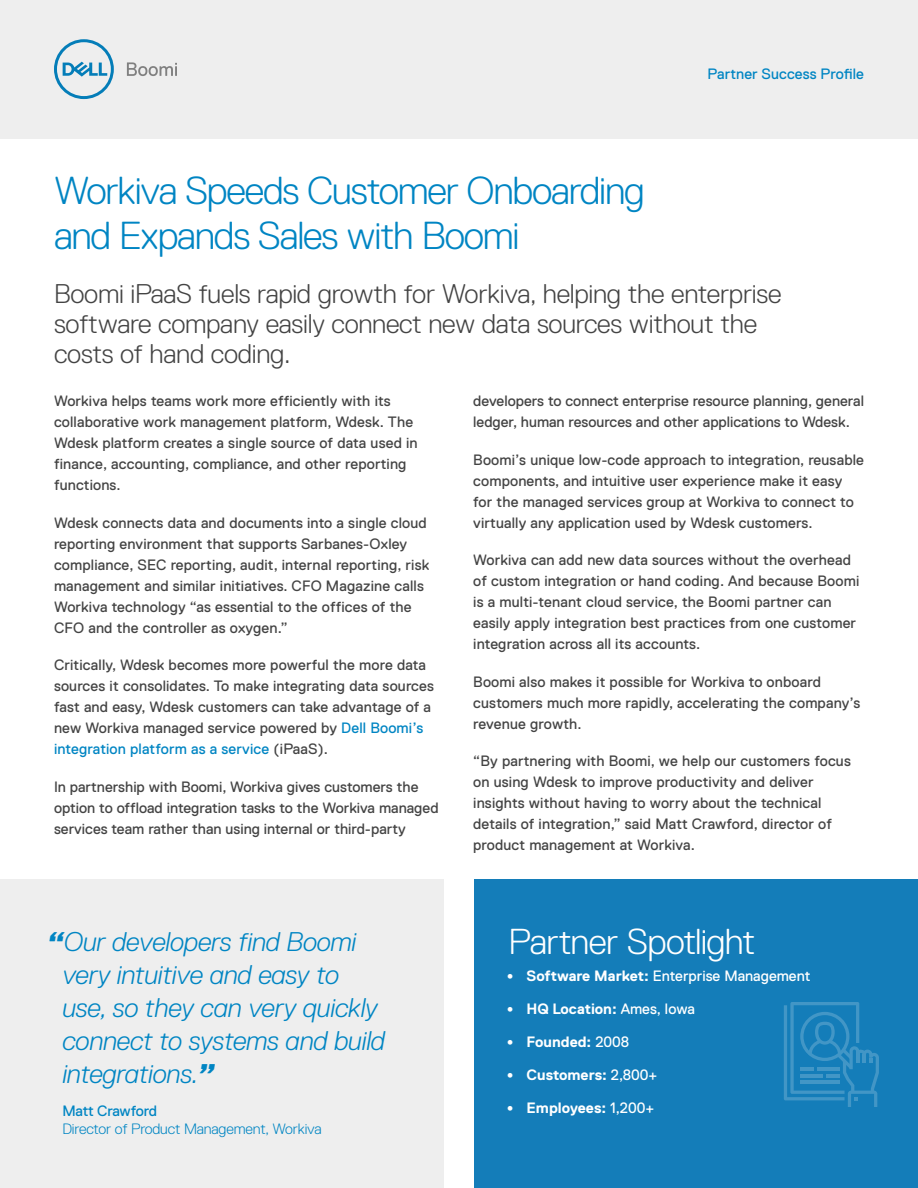
<style>
.page{position:relative;width:918px;height:1188px;background:#fff}
.page>*{position:absolute;margin:0;border:0;box-sizing:border-box;transform-origin:0 0}
.HEADLINE{font:300 39px/45px "Dell Replica";letter-spacing:-.03em;color:#0085c3}
.body{font:300 36px "Dell Replica";letter-spacing:-.02em;color:#fff}
.subhead{font:300 27px/30px "Dell Replica";letter-spacing:-.01em;color:#444}
.Big_Quote{font:italic 300 27px/33px "Dell Replica";letter-spacing:-.01em;color:#0085c3}
.body-2{font:15px/21px "Dell Replica";letter-spacing:.01em;color:#444}
.t1{font:700 15px "Dell Replica";color:#fff}
.t2{font:15px "Dell Replica";color:#fff}
.Quote_info{font:300 15px "Dell Replica";letter-spacing:-.01em;color:#0085c3}
.Doc_Type_Heading{font:15px "Dell Replica";letter-spacing:.005em;color:#0085c3}
.Quote_info-2{font:15px "Dell Replica";letter-spacing:-.02em;color:#0085c3}
.s1{color:#0085c3}
.s2{font-weight:800}
.s3{font-family:"Myriad Pro";font-weight:700;font-size:18px}
.s4{font-weight:700}
.s5{font-family:"Myriad Pro";font-size:18px}
.s6{font-weight:400}
</style>
<div class="page">
<div style="left:0;top:0;width:918px;height:138px;background:#eee"></div>
<div style="left:474px;top:879px;width:444px;height:309px;background:#147db9"></div>
<svg style="left:54px;top:39px;width:60px;height:60px"></svg>
<svg style="left:127px;top:62px;width:50px;height:14px"></svg>
<svg style="left:784px;top:1002px;width:95px;height:105px"></svg>
<div style="left:0;top:879px;width:444px;height:309px;background:#eee"></div>
<p class="HEADLINE" style="left:54px;top:168px;width:592px">Workiva Speeds Customer Onboarding and Expands Sales with Boomi</p>
<p class="Doc_Type_Heading" style="left:708px;top:66px;width:158px">Partner Success Profile</p>
<p class="subhead" style="left:54px;top:279px;width:729px">Boomi iPaaS fuels rapid growth for Workiva, helping the enterprise software company easily connect new data sources without the costs of hand coding.</p>
<p class="body-2" style="left:54px;top:391px;width:365px">Workiva helps teams work more efficiently with its collaborative work management platform, Wdesk. The Wdesk platform creates a single source of data used in finance, accounting, compliance, and other reporting functions.</p>
<p class="body-2" style="left:54px;top:512px;width:377px">Wdesk connects data and documents into a single cloud reporting environment that supports Sarbanes-Oxley compliance, SEC reporting, audit, internal reporting, risk management and similar initiatives. CFO Magazine calls Workiva technology “as essential to the offices of the CFO and the controller as oxygen.”</p>
<p class="body-2" style="left:54px;top:655px;width:382px">Critically, Wdesk becomes more powerful the more data sources it consolidates. To make integrating data sources fast and easy, Wdesk customers can take advantage of a new Workiva managed service powered by <span class="s1">Dell Boomi’s integration platform as a service</span> (iPaaS).</p>
<p class="body-2" style="left:54px;top:776px;width:386px">In partnership with Boomi, Workiva gives customers the option to offload integration tasks to the Workiva managed services team rather than using internal or third-party</p>
<p class="Big_Quote" style="left:62px;top:925px;width:324px;text-indent:-15px"><span class="s2">“</span>Our developers find Boomi very intuitive and easy to use, so they can very quickly connect to systems and build integrations.<span class="s2">”</span></p>
<p class="Quote_info-2" style="left:62px;top:1103px;width:96px">Matt Crawford</p>
<p class="Quote_info" style="left:62px;top:1121px;width:261px">Director of Product Management, Workiva</p>
<p class="body-2" style="left:473px;top:391px;width:392px">developers to connect enterprise resource planning, general ledger, human resources and other applications to Wdesk.</p>
<p class="body-2" style="left:473px;top:449px;width:392px">Boomi’s unique low-code approach to integration, reusable components, and intuitive user experience make it easy for the managed services group at Workiva to connect to virtually any application used by Wdesk customers.</p>
<p class="body-2" style="left:473px;top:550px;width:388px">Workiva can add new data sources without the overhead of custom integration or hand coding. And because Boomi is a multi-tenant cloud service, the Boomi partner can easily apply integration best practices from one customer integration across all its accounts.</p>
<p class="body-2" style="left:473px;top:671px;width:389px">Boomi also makes it possible for Workiva to onboard customers much more rapidly, accelerating the company’s revenue growth.</p>
<p class="body-2" style="left:473px;top:751px;width:379px">“By partnering with Boomi, we help our customers focus on using Wdesk to improve productivity and deliver insights without having to worry about the technical details of integration,” said Matt Crawford, director of product management at Workiva.</p>
<p class="body" style="left:508px;top:921px;width:248px">Partner Spotlight</p>
<p class="t2" style="left:507px;top:968px;width:305px"><span class="s3">•</span> <span class="s4">Software Market:</span> Enterprise Management</p>
<p class="t1" style="left:507px;top:1001px;width:190px"><span class="s5">•</span> HQ Location: <span class="s6">Ames, Iowa</span></p>
<p class="t1" style="left:507px;top:1034px;width:124px"><span class="s5">•</span> Founded: <span class="s6">2008</span></p>
<p class="t1" style="left:507px;top:1067px;width:152px"><span class="s5">•</span> Customers: <span class="s6">2,800+</span></p>
<p class="t1" style="left:507px;top:1100px;width:149px"><span class="s5">•</span> Employees: <span class="s6">1,200+</span></p>
</div>
